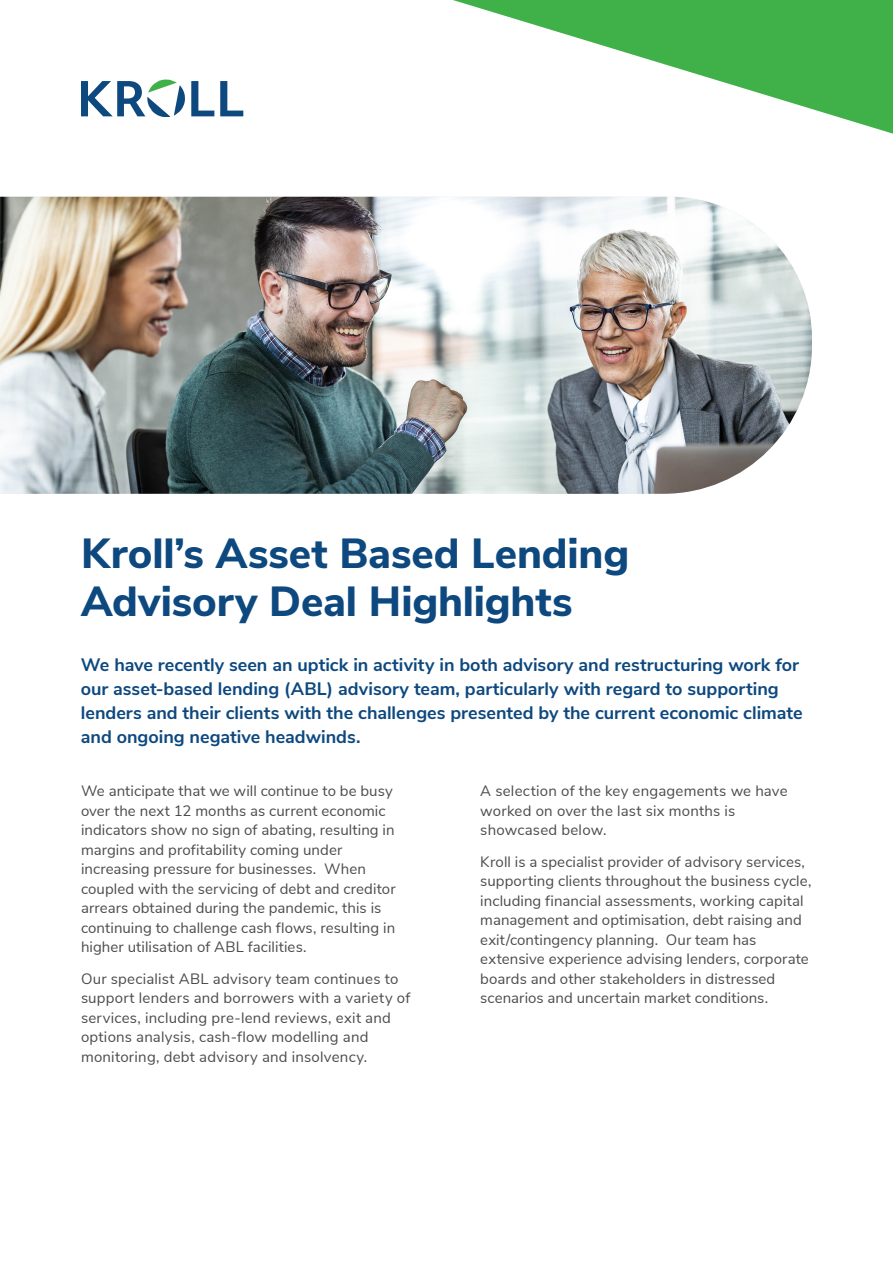
<style>
.page{position:relative;width:893px;height:1263px;background:#fff}
.page>*{position:absolute;margin:0;border:0;box-sizing:border-box;transform-origin:0 0}
.Sub_Head_1_-_Bold_Gr{font:800 42px/48px "Nunito Sans";letter-spacing:-.005em;color:#0d487f}
.Introduction_Paragra{font:700 18px/24px "Nunito Sans";color:#0d487f}
.Body_Text_-_Regular{font:15px/19.5px "Nunito Sans";letter-spacing:.005em;color:#4b4c4d}
</style>
<div class="page">
<svg style="left:270px;top:0;width:623px;height:197px"></svg>
<svg style="left:220px;top:81px;width:23px;height:35px"></svg>
<svg style="left:81px;top:79px;width:133px;height:38px"></svg>
<img style="left:0;top:197px;width:812px;height:297px">
<p class="Sub_Head_1_-_Bold_Gr" style="left:81px;top:527px;width:550px">Kroll’s Asset Based Lending<br>Advisory Deal Highlights</p>
<p class="Introduction_Paragra" style="left:81px;top:652px;width:723px">We have recently seen an uptick in activity in both advisory and restructuring work for our asset-based lending (ABL) advisory team, particularly with regard to supporting lenders and their clients with the challenges presented by the current economic climate and ongoing negative headwinds.</p>
<p class="Body_Text_-_Regular" style="left:81px;top:780px;width:316px">We anticipate that we will continue to be busy over the next 12 months as current economic indicators show no sign of abating, resulting in margins and profitability coming under increasing pressure for businesses. When coupled with the servicing of debt and creditor arrears obtained during the pandemic, this is continuing to challenge cash flows, resulting in higher utilisation of ABL facilities.</p>
<p class="Body_Text_-_Regular" style="left:81px;top:968px;width:331px">Our specialist ABL advisory team continues to support lenders and borrowers with a variety of services, including pre-lend reviews, exit and options analysis, cash-flow modelling and monitoring, debt advisory and insolvency.</p>
<p class="Body_Text_-_Regular" style="left:480px;top:780px;width:309px">A selection of the key engagements we have worked on over the last six months is showcased below.</p>
<p class="Body_Text_-_Regular" style="left:480px;top:851px;width:333px">Kroll is a specialist provider of advisory services, supporting clients throughout the business cycle, including financial assessments, working capital management and optimisation, debt raising and exit/contingency planning. Our team has extensive experience advising lenders, corporate boards and other stakeholders in distressed scenarios and uncertain market conditions.</p>
</div>
